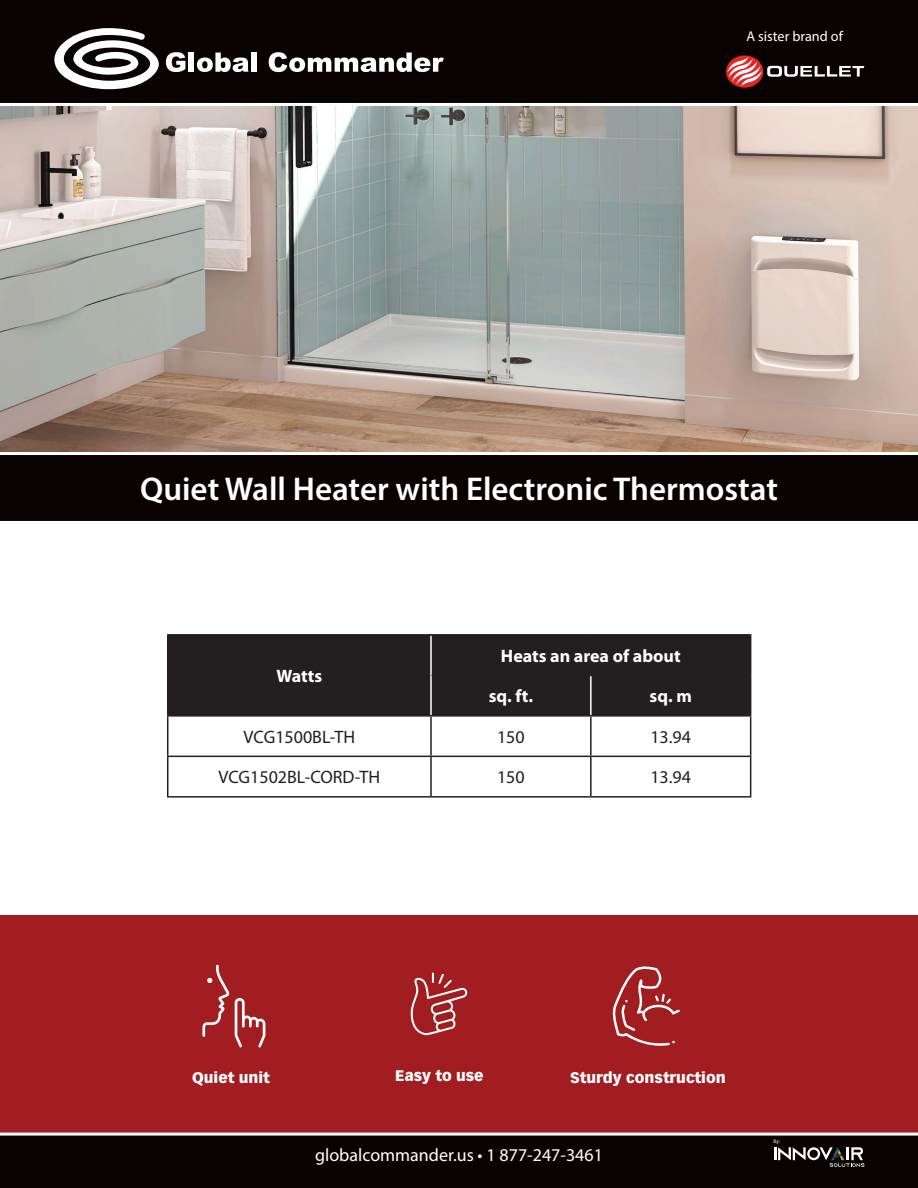
<style>
.page{position:relative;width:918px;height:1188px;background:#fff}
.page>*{position:absolute;margin:0;border:0;box-sizing:border-box;transform-origin:0 0}
.t1{font:600 33px "Myriad Pro";color:#fff}
.t2{font:18px "Myriad Pro";color:#231f20}
.t3{font:700 18px "Myriad Pro";color:#fff}
.t4{font:18px "Myriad Pro";color:#fff}
.t5{font:900 15px "Vectora LT Pro";color:#fff}
.t6{font:14.25px "Myriad Pro";color:#fff}
.t7{font:5.25px "Myriad Pro";color:#fff}
</style>
<div class="page">
<div style="left:0;top:915px;width:918px;height:218px;background:#a11d22"></div>
<img style="left:0;top:106px;width:918px;height:346px">
<div style="left:0;top:1136px;width:918px;height:52px;background:#080302"></div>
<div style="left:0;top:0;width:918px;height:103px;background:#080302"></div>
<svg style="left:726px;top:56px;width:37px;height:32px"></svg>
<svg style="left:727px;top:57px;width:137px;height:29px"></svg>
<svg style="left:54px;top:28px;width:105px;height:61px"></svg>
<svg style="left:166px;top:52px;width:19px;height:20px"></svg>
<div style="left:189px;top:53px;width:5px;height:19px;background:#fff"></div>
<svg style="left:197px;top:53px;width:52px;height:19px"></svg>
<div style="left:251px;top:53px;width:6px;height:19px;background:#fff"></div>
<svg style="left:269px;top:52px;width:175px;height:20px"></svg>
<svg style="left:774px;top:1147px;width:90px;height:20px"></svg>
<div style="left:0;top:455px;width:918px;height:66px;background:#080302"></div>
<div style="left:168px;top:636px;width:582px;height:79px;background:#231f20"></div>
<hr style="left:430px;top:717px;width:2px;height:39px;background:#231f20">
<hr style="left:590px;top:717px;width:2px;height:39px;background:#231f20">
<hr style="left:430px;top:757px;width:2px;height:39px;background:#231f20">
<hr style="left:590px;top:757px;width:2px;height:39px;background:#231f20">
<hr style="left:430px;top:636px;width:2px;height:39px;background:#fff">
<hr style="left:430px;top:675px;width:2px;height:40px;background:#fff">
<hr style="left:590px;top:676px;width:2px;height:39px;background:#fff">
<hr style="left:167px;top:634px;width:264px;height:2px;background:#231f20">
<hr style="left:167px;top:636px;width:1px;height:39px;background:#231f20">
<hr style="left:167px;top:675px;width:1px;height:40px;background:#231f20">
<hr style="left:431px;top:634px;width:160px;height:2px;background:#231f20">
<hr style="left:591px;top:634px;width:160px;height:2px;background:#231f20">
<hr style="left:750px;top:636px;width:1px;height:39px;background:#231f20">
<hr style="left:432px;top:675px;width:159px;height:1px;background:#231f20">
<hr style="left:591px;top:675px;width:160px;height:1px;background:#231f20">
<hr style="left:750px;top:676px;width:1px;height:39px;background:#231f20">
<hr style="left:167px;top:715px;width:264px;height:2px;background:#231f20">
<hr style="left:167px;top:717px;width:1px;height:39px;background:#231f20">
<hr style="left:431px;top:715px;width:160px;height:2px;background:#231f20">
<hr style="left:591px;top:715px;width:160px;height:2px;background:#231f20">
<hr style="left:750px;top:717px;width:1px;height:39px;background:#231f20">
<hr style="left:167px;top:756px;width:264px;height:1px;background:#231f20">
<hr style="left:167px;top:757px;width:1px;height:39px;background:#231f20">
<hr style="left:431px;top:756px;width:160px;height:1px;background:#231f20">
<hr style="left:591px;top:756px;width:160px;height:1px;background:#231f20">
<hr style="left:750px;top:757px;width:1px;height:39px;background:#231f20">
<hr style="left:167px;top:796px;width:264px;height:2px;background:#231f20">
<hr style="left:431px;top:796px;width:160px;height:2px;background:#231f20">
<hr style="left:591px;top:796px;width:160px;height:2px;background:#231f20">
<svg style="left:202px;top:965px;width:63px;height:83px"></svg>
<svg style="left:410px;top:973px;width:58px;height:62px"></svg>
<svg style="left:612px;top:966px;width:68px;height:80px"></svg>
<p class="t6" style="left:747px;top:28px;width:98px">A sister brand of</p>
<h1 class="t1" style="left:140px;top:468px;width:639px">Quiet Wall Heater with Electronic Thermostat</h1>
<p class="t3" style="left:277px;top:666px;width:47px">Watts</p>
<p class="t3" style="left:501px;top:646px;width:181px">Heats an area of about</p>
<p class="t3" style="left:489px;top:686px;width:46px">sq. ft.</p>
<p class="t3" style="left:650px;top:686px;width:44px">sq. m</p>
<p class="t2" style="left:244px;top:726px;width:113px">VCG1500BL-TH</p>
<p class="t2" style="left:497px;top:726px;width:29px">150</p>
<p class="t2" style="left:650px;top:726px;width:42px">13.94</p>
<p class="t2" style="left:219px;top:766px;width:163px">VCG1502BL-CORD-TH</p>
<p class="t2" style="left:497px;top:766px;width:29px">150</p>
<p class="t2" style="left:650px;top:766px;width:42px">13.94</p>
<p class="t5" style="left:192px;top:1068px;width:79px">Quiet unit</p>
<p class="t5" style="left:395px;top:1066px;width:90px">Easy to use</p>
<p class="t5" style="left:570px;top:1068px;width:157px">Sturdy construction</p>
<p class="t4" style="left:315px;top:1143px;width:289px">globalcommander.us • 1 877-247-3461</p>
<p class="t7" style="left:774px;top:1138px;width:8px">By:</p>
</div>
